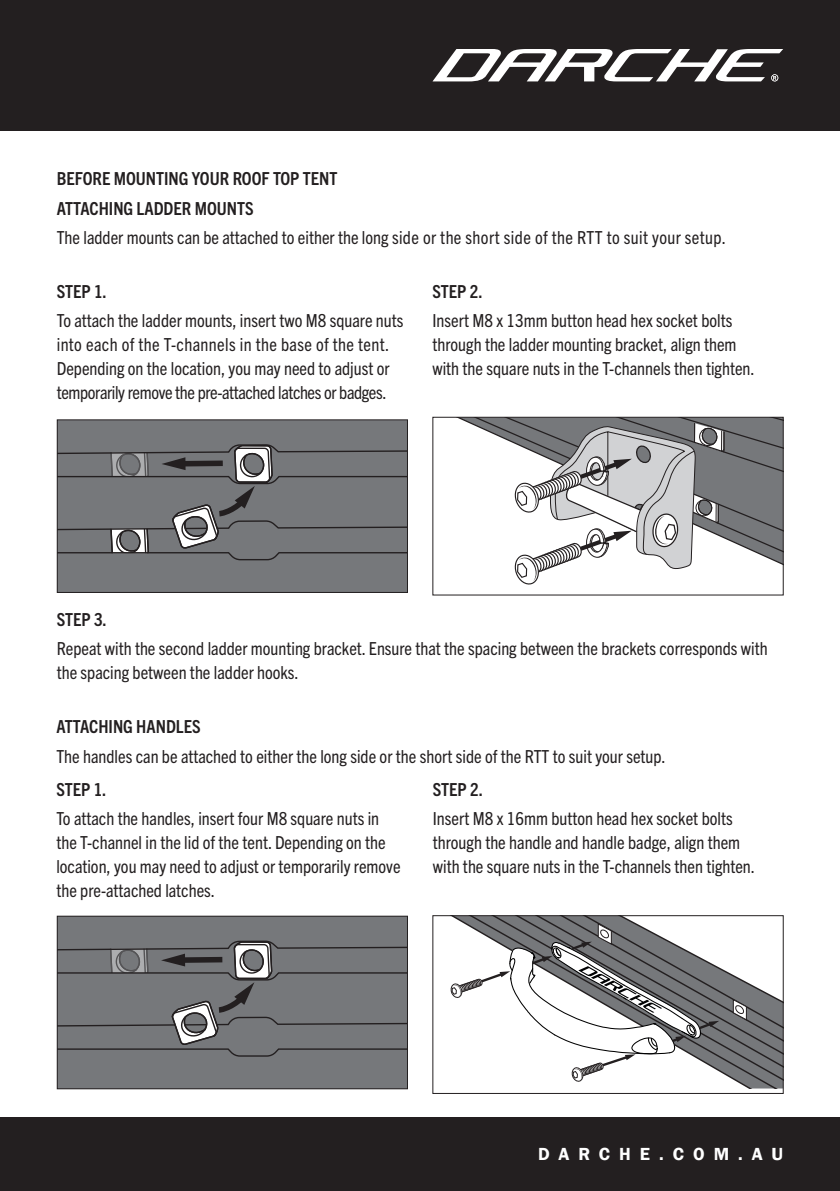
<style>
.page{position:relative;width:840px;height:1191px;background:#fff}
.page>*{position:absolute;margin:0;border:0;box-sizing:border-box;transform-origin:0 0}
.Darche_Body_Dot_Points{font:condensed 18px/24px "Trade Gothic Next LT Pro";color:#231f20}
.Darche_Heading{font:700 condensed 18px "Trade Gothic Next LT Pro";color:#231f20}
.t1{font:600 18px "Franklin Gothic";letter-spacing:.5em;color:#fff}
.Darche_Body_Dot_Points-2{font:700 condensed 18px "Trade Gothic Next LT Pro";color:#231f20}
</style>
<div class="page">
<div style="left:0;top:1117px;width:839px;height:74px;background:#231f20"></div>
<div style="left:0;top:0;width:839px;height:130px;background:#231f20"></div>
<svg style="left:433px;top:49px;width:349px;height:32px"></svg>
<div style="left:59px;top:421px;width:347px;height:170px;background:#76787b"></div>
<svg style="left:59px;top:443px;width:347px;height:118px;background:#747578"></svg>
<div style="left:57px;top:419px;width:351px;height:174px;border:1px solid #231f20"></div>
<div style="left:59px;top:917px;width:347px;height:170px;background:#76787b"></div>
<svg style="left:59px;top:939px;width:347px;height:118px;background:#737577"></svg>
<div style="left:57px;top:915px;width:351px;height:174px;border:1px solid #231f20"></div>
<svg style="left:737px;top:1082px;width:44px;height:6px"></svg>
<svg style="left:450px;top:917px;width:331px;height:165px"></svg>
<div style="left:432px;top:915px;width:351px;height:179px;border:1px solid #231f20"></div>
<svg style="left:460px;top:419px;width:321px;height:145px"></svg>
<svg style="left:512px;top:423px;width:212px;height:162px"></svg>
<div style="left:432px;top:417px;width:351px;height:178px;border:1px solid #231f20"></div>
<p class="Darche_Heading" style="left:57px;top:166px;width:282px">BEFORE MOUNTING YOUR ROOF TOP TENT</p>
<p class="Darche_Heading" style="left:57px;top:196px;width:198px">ATTACHING LADDER MOUNTS</p>
<p class="Darche_Body_Dot_Points" style="left:57px;top:225px;width:670px">The ladder mounts can be attached to either the long side or the short side of the RTT to suit your setup.</p>
<p class="Darche_Heading" style="left:57px;top:279px;width:52px">STEP 1.</p>
<p class="Darche_Body_Dot_Points" style="left:57px;top:308px;width:348px">To attach the ladder mounts, insert two M8 square nuts into each of the T-channels in the base of the tent.<br>Depending on the location, you may need to adjust or temporarily remove the pre-attached latches or badges.</p>
<p class="Darche_Heading" style="left:432px;top:279px;width:52px">STEP 2.</p>
<p class="Darche_Body_Dot_Points" style="left:432px;top:308px;width:323px">Insert M8 x 13mm button head hex socket bolts through the ladder mounting bracket, align them with the square nuts in the T-channels then tighten.</p>
<p class="Darche_Heading" style="left:57px;top:607px;width:52px">STEP 3.</p>
<p class="Darche_Body_Dot_Points" style="left:57px;top:636px;width:712px">Repeat with the second ladder mounting bracket. Ensure that the spacing between the brackets corresponds with the spacing between the ladder hooks.</p>
<p class="Darche_Heading" style="left:56px;top:714px;width:146px">ATTACHING HANDLES</p>
<p class="Darche_Body_Dot_Points" style="left:56px;top:743px;width:610px">The handles can be attached to either the long side or the short side of the RTT to suit your setup.</p>
<p class="Darche_Body_Dot_Points-2" style="left:432px;top:777px;width:52px">STEP 2.</p>
<p class="Darche_Body_Dot_Points" style="left:432px;top:805px;width:323px">Insert M8 x 16mm button head hex socket bolts through the handle and handle badge, align them with the square nuts in the T-channels then tighten.</p>
<p class="Darche_Body_Dot_Points-2" style="left:56px;top:777px;width:52px">STEP 1.</p>
<p class="Darche_Body_Dot_Points" style="left:56px;top:805px;width:345px">To attach the handles, insert four M8 square nuts in the T-channel in the lid of the tent. Depending on the location, you may need to adjust or temporarily remove the pre-attached latches.</p>
<p class="t1" style="left:537px;top:1142px;width:246px">DARCHE.COM.AU</p>
</div>
